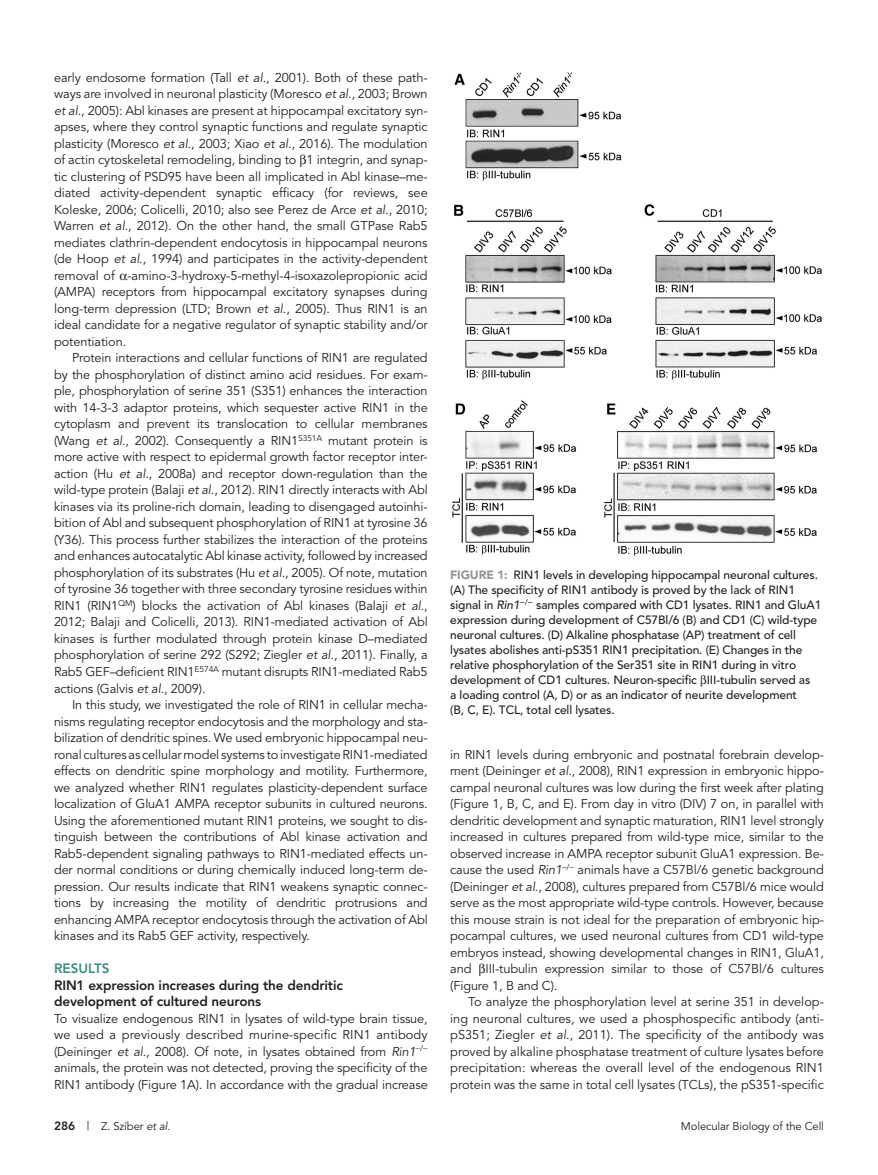
<style>
.page{position:relative;width:878px;height:1175px;background:#fff}
.page>*{position:absolute;margin:0;border:0;box-sizing:border-box;transform-origin:0 0}
.H2afterH1{font:800 13.5px/16.5px "Avenir";letter-spacing:-.01em;color:#231f20}
.t1{font:800 13.5px "Avenir";color:#3e8c83}
.Para{font:12.75px/16.5px "Avenir";letter-spacing:-.01em;color:#231f20;text-align:justify}
.ParaFL{font:12.75px/16.5px "Avenir";letter-spacing:-.01em;color:#231f20;text-align:justify}
.FigCaption{font:500 12px/15px "Avenir";letter-spacing:-.01em;color:#231f20}
.ParaFL-2{font:11.25px "Avenir";letter-spacing:-.01em;color:#231f20}
.s1{font-style:italic}
.s2{font-weight:900;color:#939598}
.s3{font-weight:800;font-size:12px}
.s4{font-size:12px}
</style>
<div class="page">
<img style="left:452px;top:72px;width:369px;height:483px">
<p class="Para" style="left:54px;top:69px;width:375px">early endosome formation (Tall <span class="s1">et al</span>., 2001). Both of these path&shy;ways are involved in neuronal plasticity (Moresco <span class="s1">et al</span>., 2003; Brown <span class="s1">et al</span>., 2005): Abl kinases are present at hippocampal excitatory syn&shy;apses, where they control synaptic functions and regulate synaptic plasticity (Moresco <span class="s1">et al</span>., 2003; Xiao <span class="s1">et al</span>., 2016). The modulation of actin cytoskeletal remodeling, binding to 1 integrin, and synap&shy;tic clustering of PSD95 have been all implicated in Abl kinase–me&shy;diated activity-dependent synaptic efficacy (for reviews, see Koleske, 2006; Colicelli, 2010; also see Perez de Arce <span class="s1">et al</span>., 2010; Warren <span class="s1">et al</span>., 2012). On the other hand, the small GTPase Rab5 mediates clathrin-dependent endocytosis in hippocampal neurons (de Hoop <span class="s1">et al</span>., 1994) and participates in the activity-dependent removal of -amino-3-hydroxy-5-methyl-4-isoxazolepropionic acid (AMPA) receptors from hippocampal excitatory synapses during long-term depression (LTD; Brown <span class="s1">et al</span>., 2005). Thus RIN1 is an ideal candidate for a negative regulator of synaptic stability and/or potentiation.</p>
<p class="Para" style="left:54px;top:350px;width:375px;text-indent:18px">Protein interactions and cellular functions of RIN1 are regulated by the phosphorylation of distinct amino acid residues. For exam&shy;ple, phosphorylation of serine 351 (S351) enhances the interaction with 14-3-3 adaptor proteins, which sequester active RIN1 in the cytoplasm and prevent its translocation to cellular membranes (Wang <span class="s1">et al</span>., 2002). Consequently a RIN1<sup>S351A</sup> mutant protein is more active with respect to epidermal growth factor receptor inter&shy;action (Hu <span class="s1">et al</span>., 2008a) and receptor down-regulation than the wild-type protein (Balaji <span class="s1">et al</span>., 2012). RIN1 directly interacts with Abl kinases via its proline-rich domain, leading to disengaged autoinhi&shy;bition of Abl and subsequent phosphorylation of RIN1 at tyrosine 36 (Y36). This process further stabilizes the interaction of the proteins and enhances autocatalytic Abl kinase activity, followed by increased phosphorylation of its substrates (Hu <span class="s1">et al</span>., 2005). Of note, mutation of tyrosine 36 together with three secondary tyrosine residues within RIN1 (RIN1<sup>QM</sup>) blocks the activation of Abl kinases (Balaji <span class="s1">et al</span>., 2012; Balaji and Colicelli, 2013). RIN1-mediated activation of Abl kinases is further modulated through protein kinase D–mediated phosphorylation of serine 292 (S292; Ziegler <span class="s1">et al</span>., 2011). Finally, a Rab5 GEF–deficient RIN1<sup>E574A</sup> mutant disrupts RIN1-mediated Rab5 actions (Galvis <span class="s1">et al</span>., 2009).</p>
<p class="Para" style="left:54px;top:696px;width:375px;text-indent:18px">In this study, we investigated the role of RIN1 in cellular mecha&shy;nisms regulating receptor endocytosis and the morphology and sta&shy;bilization of dendritic spines. We used embryonic hippocampal neu&shy;ronal cultures as cellular model systems to investigate RIN1-mediated effects on dendritic spine morphology and motility. Furthermore, we analyzed whether RIN1 regulates plasticity-dependent surface localization of GluA1 AMPA receptor subunits in cultured neurons.<br>Using the aforementioned mutant RIN1 proteins, we sought to dis&shy;tinguish between the contributions of Abl kinase activation and Rab5-dependent signaling pathways to RIN1-mediated effects un&shy;der normal conditions or during chemically induced long-term de&shy;pression. Our results indicate that RIN1 weakens synaptic connec&shy;tions by increasing the motility of dendritic protrusions and enhancing AMPA receptor endocytosis through the activation of Abl kinases and its Rab5 GEF activity, respectively.</p>
<h1 class="t1" style="left:54px;top:960px;width:57px">RESULTS</h1>
<p class="H2afterH1" style="left:54px;top:976px;width:290px">RIN1 expression increases during the dendritic development of cultured neurons</p>
<p class="ParaFL" style="left:54px;top:1010px;width:375px">To visualize endogenous RIN1 in lysates of wild-type brain tissue, we used a previously described murine-specific RIN1 antibody (Deininger <span class="s1">et al</span>., 2008). Of note, in lysates obtained from <span class="s1">Rin1</span>−<sup>/</sup>− animals, the protein was not detected, proving the specificity of the RIN1 antibody (Figure 1A). In accordance with the gradual increase</p>
<p class="FigCaption" style="left:450px;top:568px;width:372px"><span class="s2">FIGURE 1:</span> RIN1 levels in developing hippocampal neuronal cultures. (A) The specificity of RIN1 antibody is proved by the lack of RIN1 signal in <span class="s1">Rin1</span><sup>−/−</sup> samples compared with CD1 lysates. RIN1 and GluA1 expression during development of C57Bl/6 (B) and CD1 (C) wild-type neuronal cultures. (D) Alkaline phosphatase (AP) treatment of cell lysates abolishes anti-pS351 RIN1 precipitation. (E) Changes in the relative phosphorylation of the Ser351 site in RIN1 during in vitro development of CD1 cultures. Neuron-specific III-tubulin served as<br>a loading control (A, D) or as an indicator of neurite development<br>(B, C, E). TCL, total cell lysates.</p>
<p class="ParaFL" style="left:450px;top:746px;width:375px">in RIN1 levels during embryonic and postnatal forebrain develop&shy;ment (Deininger <span class="s1">et al</span>., 2008), RIN1 expression in embryonic hippo&shy;campal neuronal cultures was low during the first week after plating (Figure 1, B, C, and E). From day in vitro (DIV) 7 on, in parallel with dendritic development and synaptic maturation, RIN1 level strongly increased in cultures prepared from wild-type mice, similar to the observed increase in AMPA receptor subunit GluA1 expression. Be&shy;cause the used <span class="s1">Rin1</span>−<sup>/</sup>− animals have a C57Bl/6 genetic background (Deininger <span class="s1">et al</span>., 2008), cultures prepared from C57Bl/6 mice would serve as the most appropriate wild-type controls. However, because this mouse strain is not ideal for the preparation of embryonic hip&shy;pocampal cultures, we used neuronal cultures from CD1 wild-type embryos instead, showing developmental changes in RIN1, GluA1, and III-tubulin expression similar to those of C57Bl/6 cultures (Figure 1, B and C).</p>
<p class="Para" style="left:450px;top:993px;width:375px;text-indent:18px">To analyze the phosphorylation level at serine 351 in develop&shy;ing neuronal cultures, we used a phosphospecific antibody (anti&shy;pS351; Ziegler <span class="s1">et al</span>., 2011). The specificity of the antibody was proved by alkaline phosphatase treatment of culture lysates before precipitation: whereas the overall level of the endogenous RIN1 protein was the same in total cell lysates (TCLs), the pS351-specific</p>
<p class="ParaFL-2" style="left:54px;top:1119px;width:118px"><span class="s3">286</span> <span class="s4">|</span> Z. Szíber <span class="s1">et al</span>.</p>
<p class="ParaFL-2" style="left:681px;top:1119px;width:144px">Molecular Biology of the Cell</p>
</div>
